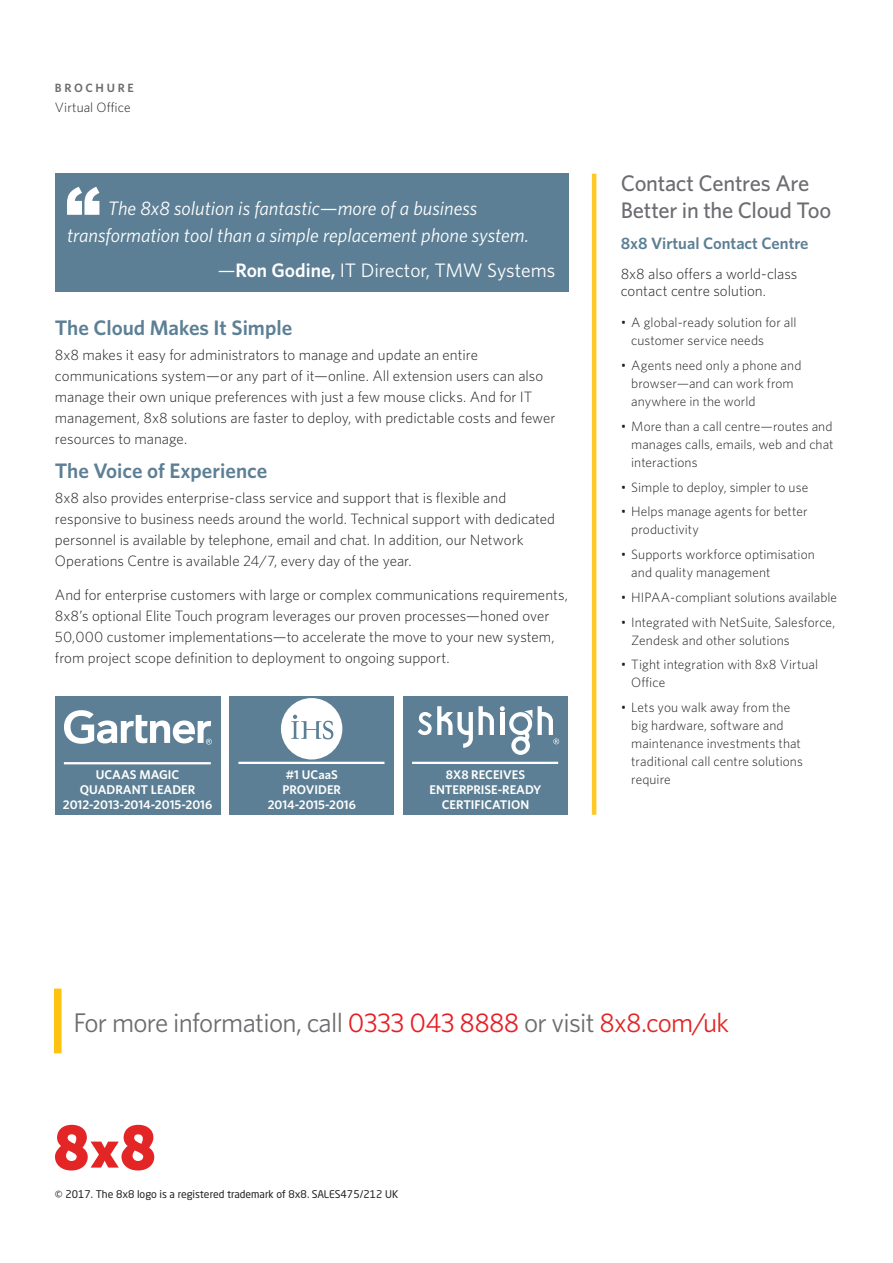
<style>
.page{position:relative;width:893px;height:1263px;background:#fff}
.page>*{position:absolute;margin:0;border:0;box-sizing:border-box;transform-origin:0 0}
.t1{font:27px "Whitney";letter-spacing:-.025em;color:#6c6d70}
.t2{font:500 22.5px/27px "Whitney";letter-spacing:-.015em;color:#6c6d70}
.t3{font:600 21px "Whitney";color:#5c7f95}
.t4{font:italic 19.5px/27px "Whitney";color:#fff;text-align:center}
.t5{font:19.5px "Whitney";color:#fff}
.t6{font:600 16.5px "Whitney";color:#5c7f95}
.t7{font:300 15px/21px "Whitney";color:#231f20}
.t8{font:300 13.5px/18px "Whitney";letter-spacing:.005em;color:#231f20}
.t9{font:600 12.6px/15.1px "Whitney";color:#fff;text-align:center}
.t10{font:600 12px "Whitney";letter-spacing:.22em;color:#6c6d70}
.t11{font:10.5px "Neo Sans Std";color:#231f20}
.s1{font-weight:600}
.s2{color:#e81d24}
.s3{color:#e32525}
</style>
<div class="page">
<svg style="left:55px;top:1125px;width:99px;height:45px"></svg>
<hr style="left:592px;top:174px;width:4px;height:641px;background:#fec827">
<div style="left:54px;top:988px;width:8px;height:65px;background:#fec210"></div>
<div style="left:56px;top:174px;width:513px;height:118px;background:#5c7f95"></div>
<svg style="left:67px;top:187px;width:32px;height:28px"></svg>
<div style="left:403px;top:696px;width:165px;height:119px;background:#5c7f95"></div>
<hr style="left:412px;top:762px;width:146px;height:2px;background:#fff">
<svg style="left:418px;top:706px;width:55px;height:42px"></svg>
<svg style="left:479px;top:706px;width:15px;height:29px"></svg>
<svg style="left:538px;top:706px;width:21px;height:38px"></svg>
<svg style="left:500px;top:706px;width:32px;height:49px"></svg>
<div style="left:229px;top:696px;width:165px;height:119px;background:#5c7f95"></div>
<hr style="left:238px;top:762px;width:146px;height:2px;background:#fff">
<svg style="left:281px;top:698px;width:61px;height:61px"></svg>
<div style="left:55px;top:696px;width:166px;height:119px;background:#5c7f95"></div>
<hr style="left:64px;top:762px;width:147px;height:2px;background:#fff">
<svg style="left:64px;top:710px;width:148px;height:34px"></svg>
<p class="t10" style="left:55px;top:80px;width:80px">BROCHURE</p>
<p class="t8" style="left:55px;top:98px;width:77px">Virtual Office</p>
<h3 class="t4" style="left:67px;top:194px;width:463px">The 8x8 solution is fantastic—more of a business transformation tool than a simple replacement phone system.</h3>
<h3 class="t5" style="left:218px;top:257px;width:339px">—<span class="s1">Ron Godine,</span> IT Director, TMW Systems</h3>
<h3 class="t3" style="left:55px;top:314px;width:239px">The Cloud Makes It Simple</h3>
<p class="t7" style="left:55px;top:343px;width:502px">8x8 makes it easy for administrators to manage and update an entire communications system—or any part of it—online. All extension users can also manage their own unique preferences with just a few mouse clicks. And for IT management, 8x8 solutions are faster to deploy, with predictable costs and fewer resources to manage.</p>
<h3 class="t3" style="left:55px;top:457px;width:214px">The Voice of Experience</h3>
<p class="t7" style="left:55px;top:486px;width:502px">8x8 also provides enterprise-class service and support that is flexible and responsive to business needs around the world. Technical support with dedicated personnel is available by telephone, email and chat. In addition, our Network Operations Centre is available 24/7, every day of the year.</p>
<p class="t7" style="left:55px;top:584px;width:515px">And for enterprise customers with large or complex communications requirements, 8x8’s optional Elite Touch program leverages our proven processes—honed over 50,000 customer implementations—to accelerate the move to your new system, from project scope definition to deployment to ongoing support.</p>
<p class="t9" style="left:63px;top:767px;width:151px">UCAAS MAGIC<br>QUADRANT LEADER<br>2012-2013-2014-2015-2016</p>
<p class="t9" style="left:268px;top:767px;width:90px">#1 UCaaS<br>PROVIDER<br>2014-2015-2016</p>
<p class="t9" style="left:429px;top:766px;width:113px">8X8 RECEIVES<br>ENTERPRISE-READY<br>CERTIFICATION</p>
<h2 class="t2" style="left:621px;top:169px;width:212px">Contact Centres Are<br>Better in the Cloud Too</h2>
<p class="t6" style="left:621px;top:233px;width:189px">8x8 Virtual Contact Centre</p>
<p class="t7" style="left:621px;top:266px;width:178px;line-height:16.5px">8x8 also offers a world-class contact centre solution.</p>
<p class="t8" style="left:631px;top:313px;width:167px;text-indent:-11px">• A global-ready solution for all customer service needs</p>
<p class="t8" style="left:631px;top:356px;width:172px;text-indent:-11px">• Agents need only a phone and browser—and can work from anywhere in the world</p>
<p class="t8" style="left:631px;top:417px;width:204px;text-align:justify;text-indent:-11px">• More than a call centre—routes and manages calls, emails, web and chat interactions</p>
<p class="t8" style="left:621px;top:478px;width:189px">• Simple to deploy, simpler to use</p>
<p class="t8" style="left:631px;top:502px;width:178px;text-indent:-11px">• Helps manage agents for better productivity</p>
<p class="t8" style="left:631px;top:545px;width:185px;text-indent:-11px">• Supports workforce optimisation and quality management</p>
<p class="t8" style="left:621px;top:588px;width:218px">• HIPAA-compliant solutions available</p>
<p class="t8" style="left:631px;top:613px;width:206px;text-indent:-11px">• Integrated with NetSuite, Salesforce,<br>Zendesk and other solutions</p>
<p class="t8" style="left:631px;top:655px;width:188px;text-indent:-11px">• Tight integration with 8x8 Virtual<br>Office</p>
<p class="t8" style="left:631px;top:698px;width:173px;text-indent:-11px">• Lets you walk away from the big hardware, software and maintenance investments that traditional call centre solutions require</p>
<h1 class="t1" style="left:73px;top:1004px;width:657px">For more information, call <span class="s2">0333 043 8888</span> or visit <span class="s3">8x8.com/uk</span></h1>
<p class="t11" style="left:55px;top:1188px;width:345px">© 2017. The 8x8 logo is a registered trademark of 8x8. SALES475/212 UK</p>
</div>
